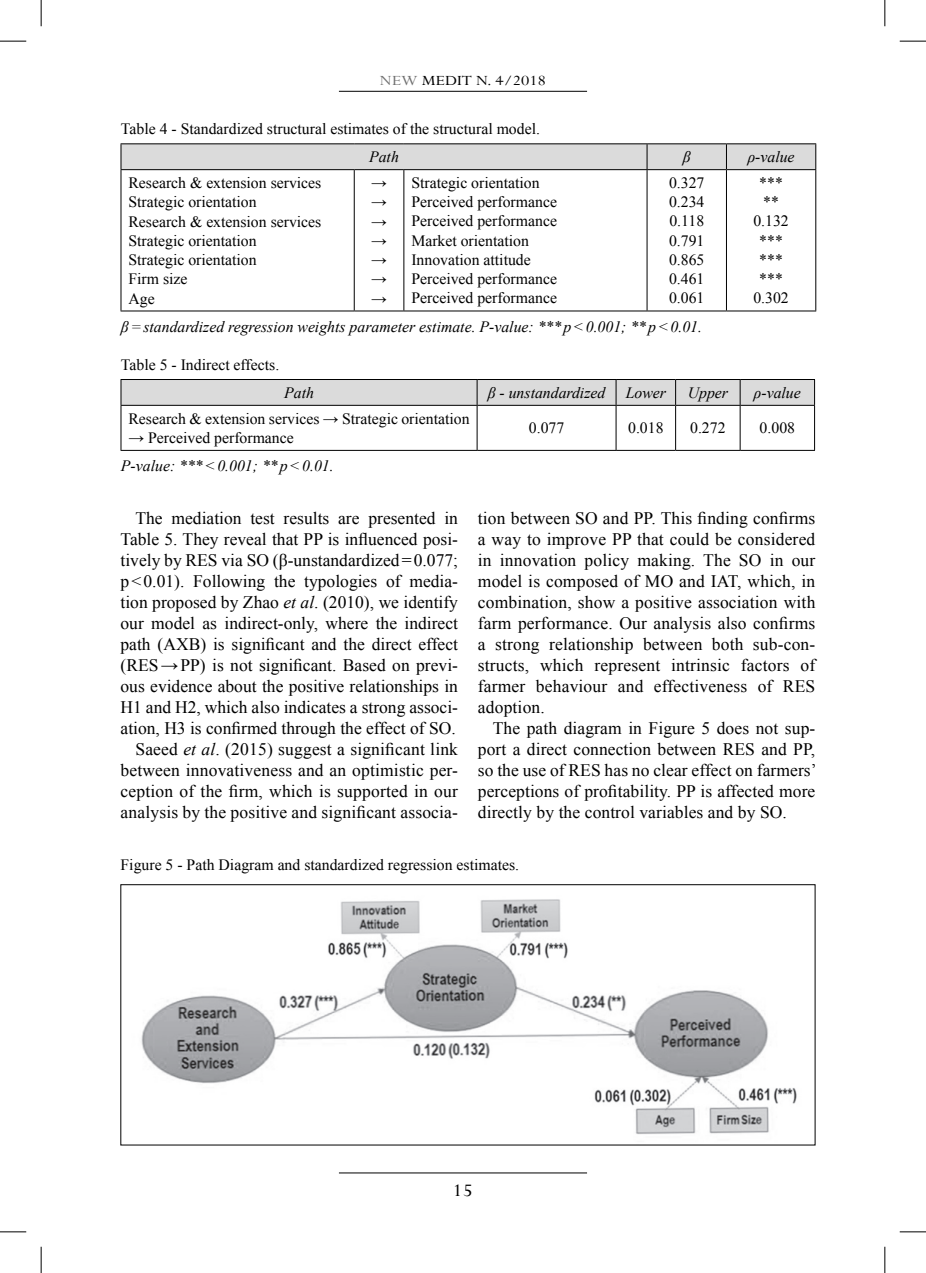
<style>
.page{position:relative;width:926px;height:1273px;background:#fff}
.page>*{position:absolute;margin:0;border:0;box-sizing:border-box;transform-origin:0 0}
.t1{font:19.6px "Perpetua";color:#000;scale:1.15 1}
.t2{font:17.5px/21px "Times New Roman";color:#000;text-align:justify}
.t3{font:15.75px/19.2px "Times New Roman";color:#000}
.t4{font:italic 15.75px "Times New Roman";color:#000}
.t5{font:15.75px "Perpetua";color:#000;scale:1.15 1}
.s1{color:#707070}
.s2{font-style:italic}
</style>
<div class="page">
<hr style="left:339px;top:91px;width:248px;height:1px;background:#000">
<hr style="left:339px;top:1172px;width:248px;height:1px;background:#000">
<hr style="left:121px;top:143px;width:233px;height:1px;background:#000">
<hr style="left:354px;top:143px;width:50px;height:1px;background:#000">
<hr style="left:404px;top:143px;width:243px;height:1px;background:#000">
<hr style="left:647px;top:143px;width:79px;height:1px;background:#000">
<hr style="left:726px;top:143px;width:90px;height:1px;background:#000">
<div style="left:121px;top:144px;width:695px;height:25px;background:#dbdbdb"></div>
<hr style="left:121px;top:169px;width:233px;height:1px;background:#000">
<hr style="left:121px;top:170px;width:1px;height:141px;background:#000">
<hr style="left:354px;top:169px;width:50px;height:1px;background:#000">
<hr style="left:354px;top:170px;width:1px;height:141px;background:#000">
<hr style="left:404px;top:169px;width:243px;height:1px;background:#000">
<hr style="left:403px;top:170px;width:1px;height:141px;background:#000">
<hr style="left:647px;top:169px;width:79px;height:1px;background:#000">
<hr style="left:646px;top:170px;width:1px;height:141px;background:#000">
<hr style="left:726px;top:169px;width:90px;height:1px;background:#000">
<hr style="left:726px;top:170px;width:1px;height:141px;background:#000">
<hr style="left:815px;top:170px;width:1px;height:141px;background:#000">
<hr style="left:121px;top:311px;width:233px;height:1px;background:#000">
<hr style="left:354px;top:311px;width:50px;height:1px;background:#000">
<hr style="left:404px;top:311px;width:243px;height:1px;background:#000">
<hr style="left:647px;top:311px;width:79px;height:1px;background:#000">
<hr style="left:726px;top:311px;width:90px;height:1px;background:#000">
<svg style="left:121px;top:379px;width:694px;height:26px;background:#cfcfcf"></svg>
<hr style="left:121px;top:405px;width:356px;height:1px;background:#000">
<hr style="left:121px;top:406px;width:1px;height:44px;background:#000">
<hr style="left:477px;top:405px;width:139px;height:1px;background:#000">
<hr style="left:476px;top:406px;width:1px;height:44px;background:#000">
<hr style="left:616px;top:405px;width:59px;height:1px;background:#000">
<hr style="left:615px;top:406px;width:1px;height:44px;background:#000">
<hr style="left:675px;top:405px;width:65px;height:1px;background:#000">
<hr style="left:675px;top:406px;width:1px;height:44px;background:#000">
<hr style="left:740px;top:405px;width:75px;height:1px;background:#000">
<hr style="left:739px;top:406px;width:1px;height:44px;background:#000">
<hr style="left:814px;top:406px;width:1px;height:44px;background:#000">
<hr style="left:121px;top:450px;width:356px;height:1px;background:#000">
<hr style="left:477px;top:450px;width:139px;height:1px;background:#000">
<hr style="left:616px;top:450px;width:59px;height:1px;background:#000">
<hr style="left:675px;top:450px;width:65px;height:1px;background:#000">
<hr style="left:740px;top:450px;width:75px;height:1px;background:#000">
<img style="left:141px;top:899px;width:656px;height:235px">
<div style="left:121px;top:884px;width:694px;height:261px;border:1px solid #000"></div>
<svg style="left:0;top:41px;width:26px;height:1px"></svg>
<svg style="left:899px;top:41px;width:27px;height:1px"></svg>
<svg style="left:0;top:1231px;width:26px;height:1px"></svg>
<svg style="left:899px;top:1231px;width:27px;height:1px"></svg>
<svg style="left:41px;top:0;width:1px;height:26px"></svg>
<svg style="left:41px;top:1247px;width:1px;height:26px"></svg>
<svg style="left:884px;top:0;width:1px;height:26px"></svg>
<svg style="left:884px;top:1247px;width:1px;height:26px"></svg>
<p class="t5" style="left:380px;top:70px;width:146px"><span class="s1">NEW</span> MEDIT N. 4/2018</p>
<p class="t3" style="left:121px;top:119px;width:420px">Table 4 - Standardized structural estimates of the structural model.</p>
<p class="t4" style="left:369px;top:146px;width:31px">Path</p>
<p class="t4" style="left:683px;top:146px;width:9px">β</p>
<p class="t4" style="left:747px;top:146px;width:48px">ρ-value</p>
<p class="t3" style="left:128px;top:173px;width:194px">Research &amp; extension services<br>Strategic orientation<br>Research &amp; extension services<br>Strategic orientation<br>Strategic orientation<br>Firm size<br>Age</p>
<p class="t3" style="left:371px;top:173px;width:17px;text-align:justify">→ → → → → → →</p>
<p class="t3" style="left:411px;top:173px;width:147px">Strategic orientation<br>Perceived performance<br>Perceived performance<br>Market orientation<br>Innovation attitude<br>Perceived performance<br>Perceived performance</p>
<p class="t3" style="left:669px;top:173px;width:37px;text-align:justify">0.327<br>0.234<br>0.118<br>0.791<br>0.865<br>0.461<br>0.061</p>
<p class="t3" style="left:753px;top:173px;width:37px;text-align:center">*** **<br>0.132 *** *** ***<br>0.302</p>
<p class="t4" style="left:121px;top:316px;width:582px">β=standardized regression weights parameter estimate. P-value: ***p&lt;0.001; ** p&lt;0.01.</p>
<p class="t3" style="left:121px;top:354px;width:160px">Table 5 - Indirect effects.</p>
<p class="t4" style="left:284px;top:382px;width:31px">Path</p>
<p class="t4" style="left:488px;top:382px;width:119px">β - unstandardized</p>
<p class="t4" style="left:625px;top:382px;width:42px">Lower</p>
<p class="t4" style="left:687px;top:382px;width:42px">Upper</p>
<p class="t4" style="left:754px;top:382px;width:48px">ρ-value</p>
<p class="t3" style="left:128px;top:408px;width:343px">Research &amp; extension services → Strategic orientation</p>
<p class="t3" style="left:128px;top:428px;width:167px">→ Perceived performance</p>
<p class="t3" style="left:529px;top:418px;width:37px">0.077</p>
<p class="t3" style="left:628px;top:418px;width:37px">0.018</p>
<p class="t3" style="left:690px;top:418px;width:37px">0.272</p>
<p class="t3" style="left:759px;top:418px;width:37px">0.008</p>
<p class="t4" style="left:121px;top:455px;width:214px">P-value: ***&lt;0.001; ** p&lt;0.01.</p>
<p class="t2" style="left:121px;top:507px;width:339px;text-align:right">The mediation test results are presented in Table 5. They reveal that PP is influenced posi&shy;tively by RES via SO (β-unstandardized=0.077; p&lt;0.01). Following the typologies of media&shy;tion proposed by Zhao <span class="s2">et al</span>. (2010), we identify our model as indirect-only, where the indirect path (AXB) is significant and the direct effect (RES→PP) is not significant. Based on previ&shy;ous evidence about the positive relationships in H1 and H2, which also indicates a strong associ&shy;ation, H3 is confirmed through the effect of SO.<br>Saeed <span class="s2">et al</span>. (2015) suggest a significant link between innovativeness and an optimistic per&shy;ception of the firm, which is supported in our analysis by the positive and significant associa-</p>
<p class="t2" style="left:478px;top:507px;width:339px">tion between SO and PP. This finding confirms a way to improve PP that could be considered in innovation policy making. The SO in our model is composed of MO and IAT, which, in combination, show a positive association with farm performance. Our analysis also confirms a strong relationship between both sub-con&shy;structs, which represent intrinsic factors of farmer behaviour and effectiveness of RES adoption.</p>
<p class="t2" style="left:478px;top:717px;width:340px;text-indent:15px">The path diagram in Figure 5 does not sup&shy;port a direct connection between RES and PP, so the use of RES has no clear effect on farmers’ perceptions of profitability. PP is affected more directly by the control variables and by SO.</p>
<p class="t3" style="left:120px;top:855px;width:400px">Figure 5 - Path Diagram and standardized regression estimates.</p>
<p class="t1" style="left:452px;top:1178px;width:19px">15</p>
</div>
